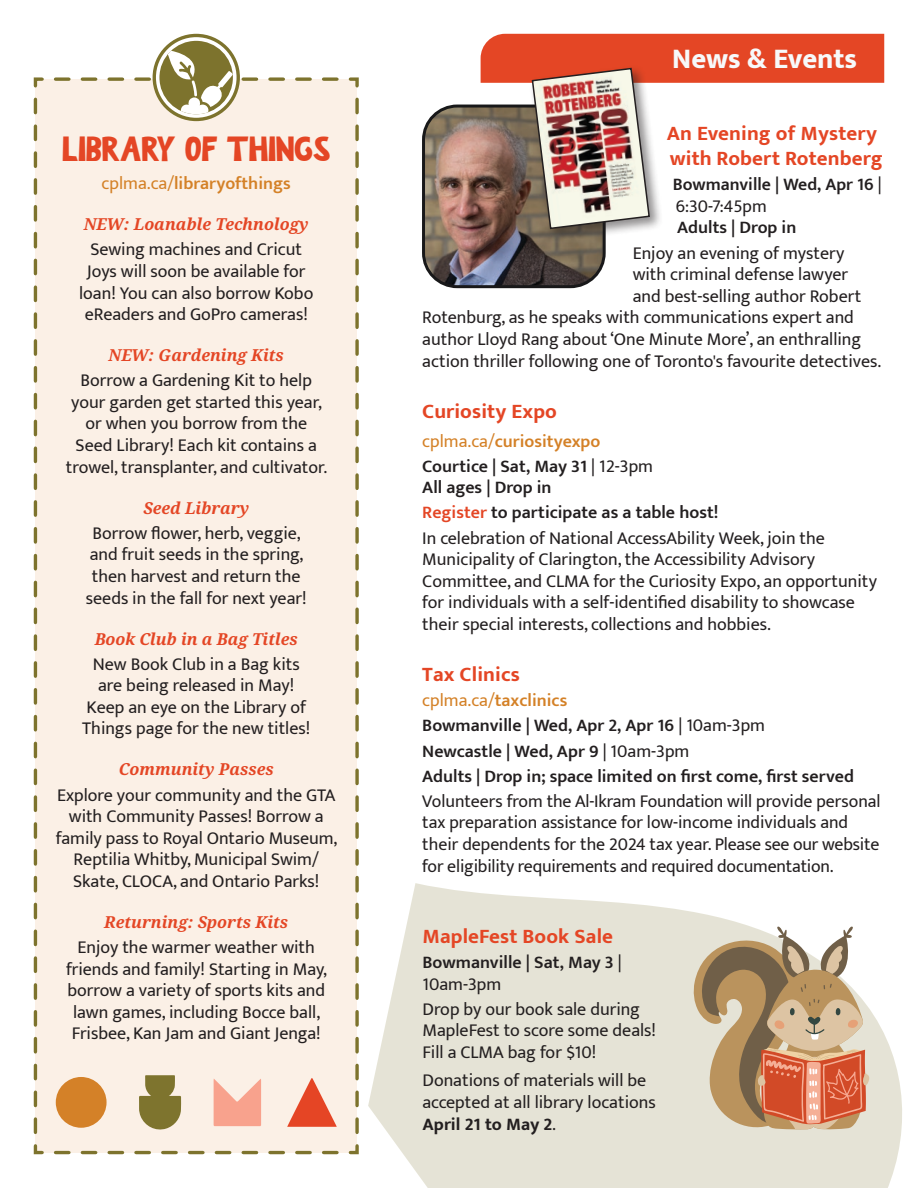
<style>
.page{position:relative;width:918px;height:1188px;background:#fff}
.page>*{position:absolute;margin:0;border:0;box-sizing:border-box;transform-origin:0 0}
.Heading_1__NEW{font:36px "The Burcey";letter-spacing:-.01em;color:#e44625}
.Banner_Headings{font:800 28.5px "Mukta";letter-spacing:-.005em;color:#f7f9fa}
.Heading_1__NEW-2{font:700 21px/25.2px "Mukta";letter-spacing:.005em;color:#e44625}
.t1{font:18px/21.6px "Mukta";color:#231f20;text-align:center}
.Program_Details__NEW{font:600 18px/21.6px "Mukta";color:#231f20}
.Program_Details__NEW-2{font:600 18px "Mukta";color:#d48127}
.Heading_2__NEW{font:italic 16.5px "Noto Serif";color:#e44625}
.s1{font-weight:400}
.s2{color:#e44625}
.s3{font-weight:700}
</style>
<div class="page">
<div style="left:33px;top:77px;width:326px;height:1078px;background:#fbf0e6"></div>
<svg style="left:368px;top:883px;width:534px;height:305px;fill:#e5e3d6"></svg>
<svg style="left:154px;top:35px;width:84px;height:84px"></svg>
<div style="left:153px;top:34px;width:87px;height:87px;border:3px solid #7d732d;border-radius:50%"></div>
<div style="left:159px;top:41px;width:74px;height:73px;background:#7d732d;border-radius:50%"></div>
<svg style="left:49px;top:50px;width:288px;height:64px"></svg>
<img style="left:425px;top:106px;width:177px;height:181px">
<div style="left:422px;top:105px;width:184px;height:183px;border:3px solid #181819;border-radius:34px"></div>
<svg style="left:694px;top:927px;width:175px;height:203px;background:#c6a082"></svg>
<svg style="left:214px;top:1079px;width:47px;height:47px;background:#f8b4a2"></svg>
<div style="left:56px;top:1077px;width:51px;height:51px;background:#d48128;border-radius:50%"></div>
<svg style="left:139px;top:1075px;width:42px;height:54px;background:#988e55"></svg>
<svg style="left:287px;top:1078px;width:50px;height:49px;background:#ef9984"></svg>
<div style="left:529px;top:65px;width:135px;height:178px;background:#231f20;opacity:.5"></div>
<svg style="left:481px;top:34px;width:403px;height:196px"></svg>
<p class="Heading_1__NEW" style="left:62px;top:127px;width:270px">LIBRARY OF THINGS</p>
<p class="Program_Details__NEW-2" style="left:102px;top:173px;width:191px"><span class="s1">cplma.ca/</span>libraryofthings</p>
<p class="Heading_2__NEW" style="left:84px;top:213px;width:226px">NEW: Loanable Technology</p>
<p class="t1" style="left:79px;top:238px;width:236px">Sewing machines and Cricut<br>Joys will soon be available for loan! You can also borrow Kobo eReaders and GoPro cameras!</p>
<p class="Heading_2__NEW" style="left:109px;top:344px;width:177px">NEW: Gardening Kits</p>
<p class="t1" style="left:66px;top:369px;width:263px">Borrow a Gardening Kit to help your garden get started this year, or when you borrow from the<br>Seed Library! Each kit contains a trowel, transplanter, and cultivator.</p>
<p class="Heading_2__NEW" style="left:143px;top:496px;width:107px">Seed Library</p>
<p class="t1" style="left:86px;top:522px;width:222px">Borrow flower, herb, veggie, and fruit seeds in the spring, then harvest and return the seeds in the fall for next year!</p>
<p class="Heading_2__NEW" style="left:95px;top:627px;width:205px">Book Club in a Bag Titles</p>
<p class="t1" style="left:82px;top:653px;width:229px">New Book Club in a Bag kits are being released in May!<br>Keep an eye on the Library of<br>Things page for the new titles!</p>
<p class="Heading_2__NEW" style="left:119px;top:758px;width:157px">Community Passes</p>
<p class="t1" style="left:56px;top:784px;width:283px">Explore your community and the GTA with Community Passes! Borrow a family pass to Royal Ontario Museum, Reptilia Whitby, Municipal Swim/ Skate, CLOCA, and Ontario Parks!</p>
<p class="Heading_2__NEW" style="left:104px;top:911px;width:185px">Returning: Sports Kits</p>
<p class="t1" style="left:66px;top:936px;width:263px">Enjoy the warmer weather with friends and family! Starting in May, borrow a variety of sports kits and lawn games, including Bocce ball, Frisbee, Kan Jam and Giant Jenga!</p>
<h1 class="Banner_Headings" style="left:672px;top:42px;width:186px">News &amp; Events</h1>
<p class="Heading_1__NEW-2" style="left:667px;top:120px;width:218px">An Evening of Mystery with Robert Rotenberg</p>
<p class="Program_Details__NEW" style="left:673px;top:173px;width:210px">Bowmanville | Wed, Apr 16 <span class="s1">|<br>6:30-7:45pm<br></span>Adults | Drop in</p>
<p class="t1" style="left:633px;top:242px;width:213px">Enjoy an evening of mystery</p>
<p class="t1" style="left:633px;top:263px;width:217px">with criminal defense lawyer</p>
<p class="t1" style="left:633px;top:285px;width:230px">and best-selling author Robert</p>
<p class="t1" style="left:422px;top:306px;width:433px">Rotenburg, as he speaks with communications expert and</p>
<p class="t1" style="left:422px;top:328px;width:440px">author Lloyd Rang about ‘One Minute More’, an enthralling</p>
<p class="t1" style="left:422px;top:350px;width:460px">action thriller following one of Toronto's favourite detectives.</p>
<p class="Heading_1__NEW-2" style="left:422px;top:398px;width:136px">Curiosity Expo</p>
<p class="Program_Details__NEW-2" style="left:422px;top:430px;width:180px"><span class="s1">cplma.ca/</span>curiosityexpo</p>
<p class="Program_Details__NEW" style="left:422px;top:455px;width:232px">Courtice | Sat, May 31 <span class="s1">| 12-3pm<br></span>All ages | Drop in</p>
<p class="Program_Details__NEW" style="left:422px;top:501px;width:298px"><span class="s2">Register</span> to participate as a table host!</p>
<p class="t1" style="left:422px;top:526px;width:456px;text-align:left">In celebration of National AccessAbility Week, join the Municipality of Clarington, the Accessibility Advisory Committee, and CLMA for the Curiosity Expo, an opportunity for individuals with a self-identified disability to showcase their special interests, collections and hobbies.</p>
<p class="Heading_1__NEW-2" style="left:422px;top:661px;width:99px">Tax Clinics</p>
<p class="Program_Details__NEW-2" style="left:422px;top:690px;width:147px"><span class="s1">cplma.ca/</span>taxclinics</p>
<p class="Program_Details__NEW" style="left:422px;top:714px;width:344px">Bowmanville | Wed, Apr 2, Apr 16 <span class="s1">| 10am-3pm</span></p>
<p class="Program_Details__NEW" style="left:422px;top:740px;width:269px">Newcastle | Wed, Apr 9 <span class="s1">| 10am-3pm</span></p>
<p class="Program_Details__NEW" style="left:422px;top:765px;width:433px">Adults | Drop in; space limited on first come, first served</p>
<p class="t1" style="left:422px;top:790px;width:460px;text-align:left">Volunteers from the Al-Ikram Foundation will provide personal tax preparation assistance for low-income individuals and their dependents for the 2024 tax year. Please see our website for eligibility requirements and required documentation.</p>
<p class="Heading_1__NEW-2" style="left:423px;top:923px;width:192px">MapleFest Book Sale</p>
<p class="Program_Details__NEW" style="left:423px;top:951px;width:201px">Bowmanville | Sat, May 3 <span class="s1">|<br>10am-3pm</span></p>
<p class="t1" style="left:423px;top:998px;width:235px;text-align:left">Drop by our book sale during<br>MapleFest to score some deals!<br>Fill a CLMA bag for $10!</p>
<p class="t1" style="left:423px;top:1069px;width:235px;text-align:left">Donations of materials will be accepted at all library locations<br><span class="s3">April 21 to May 2</span>.</p>
</div>
